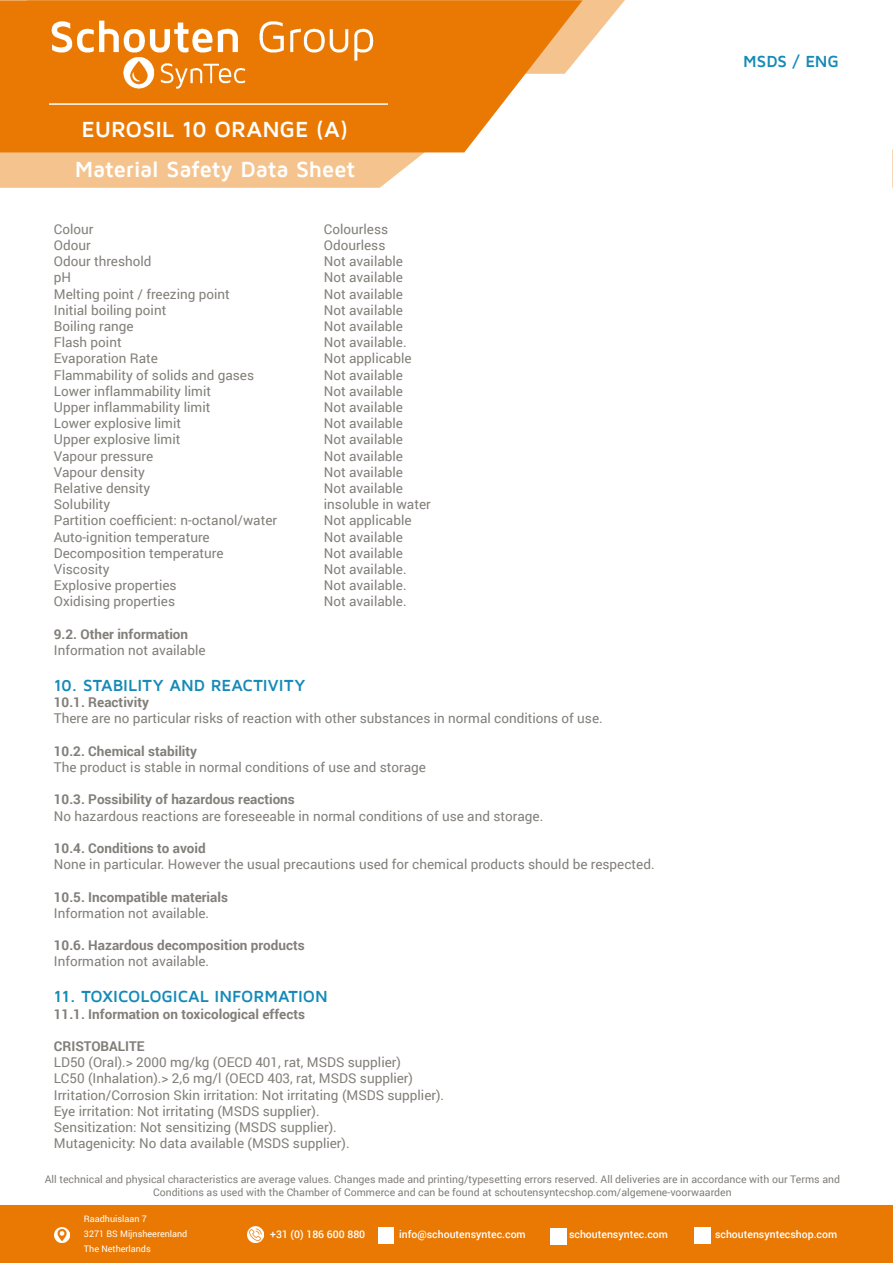
<style>
.page{position:relative;width:893px;height:1263px;background:#fff}
.page>*{position:absolute;margin:0;border:0;box-sizing:border-box;transform-origin:0 0}
.t1{font:700 22.5px/40.5px "Maven Pro";letter-spacing:-.01em;color:#fff;text-align:center}
.TDS_-_Koptekst_Synte{font:700 16.5px "Maven Pro";letter-spacing:-.005em;color:#158ab7}
.TDS_-_Tekst__grijs{font:13.5px/16.2px "Roboto";color:#827f7a}
.TDS_-_Tekst__grijs-2{font:700 13.5px "Roboto";color:#827f7a}
.TDS_-_Koptekst_Synte-2{font:13.5px "Roboto";color:#827f7a}
.TDS_-_Koptekst_Synte-3{font:700 13.5px "Roboto";color:#827f7a}
.t2{font:10.5px/12.6px "Roboto";color:#827f7a;text-align:center}
.t3{font:500 10.5px "Roboto";color:#fff}
.t4{font:9px/15px "Roboto";color:#fff}
.s1{font-weight:700}
</style>
<div class="page">
<svg style="left:0;top:152px;width:428px;height:36px;background:#f5c593"></svg>
<svg style="left:583px;top:0;width:42px;height:51px"></svg>
<svg style="left:0;top:0;width:583px;height:152px;background:#ec8a24"></svg>
<svg style="left:892px;top:149px;width:1px;height:39px"></svg>
<div style="left:0;top:1205px;width:892px;height:58px;background:#ea7904"></div>
<img style="left:49px;top:15px;width:327px;height:73px">
<hr style="left:49px;top:103px;width:339px;height:2px;background:#fff">
<img style="left:248px;top:1226px;width:15px;height:16px">
<img style="left:54px;top:1227px;width:16px;height:16px">
<img style="left:378px;top:1227px;width:16px;height:9px">
<svg style="left:378px;top:1236px;width:16px;height:7px"></svg>
<img style="left:551px;top:1228px;width:15px;height:12px">
<svg style="left:551px;top:1240px;width:15px;height:4px"></svg>
<img style="left:694px;top:1227px;width:16px;height:12px">
<svg style="left:694px;top:1239px;width:16px;height:4px"></svg>
<h1 class="t1" style="left:75px;top:109px;width:282px">EUROSIL 10 ORANGE (A)<br>Material Safety Data Sheet</h1>
<p class="TDS_-_Koptekst_Synte-2" style="left:54px;top:219px;width:41px">Colour</p>
<p class="TDS_-_Koptekst_Synte-2" style="left:324px;top:219px;width:66px">Colourless</p>
<p class="TDS_-_Koptekst_Synte-2" style="left:54px;top:236px;width:38px">Odour</p>
<p class="TDS_-_Koptekst_Synte-2" style="left:324px;top:236px;width:63px">Odourless</p>
<p class="TDS_-_Koptekst_Synte-2" style="left:54px;top:252px;width:99px">Odour threshold</p>
<p class="TDS_-_Koptekst_Synte-2" style="left:324px;top:252px;width:81px">Not available</p>
<p class="TDS_-_Koptekst_Synte-2" style="left:54px;top:268px;width:19px">pH</p>
<p class="TDS_-_Koptekst_Synte-2" style="left:324px;top:268px;width:81px">Not available</p>
<p class="TDS_-_Koptekst_Synte-2" style="left:54px;top:284px;width:177px">Melting point / freezing point</p>
<p class="TDS_-_Koptekst_Synte-2" style="left:324px;top:284px;width:81px">Not available</p>
<p class="TDS_-_Tekst__grijs" style="left:54px;top:301px;width:114px">Initial boiling point</p>
<p class="TDS_-_Tekst__grijs" style="left:324px;top:301px;width:81px">Not available</p>
<p class="TDS_-_Tekst__grijs" style="left:54px;top:318px;width:81px">Boiling range</p>
<p class="TDS_-_Tekst__grijs" style="left:324px;top:318px;width:81px">Not available</p>
<p class="TDS_-_Tekst__grijs" style="left:54px;top:334px;width:69px">Flash point</p>
<p class="TDS_-_Tekst__grijs" style="left:324px;top:334px;width:84px">Not available.</p>
<p class="TDS_-_Tekst__grijs" style="left:54px;top:350px;width:106px">Evaporation Rate</p>
<p class="TDS_-_Tekst__grijs" style="left:324px;top:350px;width:89px">Not applicable</p>
<p class="TDS_-_Tekst__grijs" style="left:54px;top:366px;width:202px">Flammability of solids and gases</p>
<p class="TDS_-_Tekst__grijs" style="left:324px;top:366px;width:81px">Not available</p>
<p class="TDS_-_Tekst__grijs" style="left:54px;top:382px;width:159px">Lower inflammability limit</p>
<p class="TDS_-_Tekst__grijs" style="left:324px;top:382px;width:81px">Not available</p>
<p class="TDS_-_Tekst__grijs" style="left:54px;top:399px;width:158px">Upper inflammability limit</p>
<p class="TDS_-_Tekst__grijs" style="left:324px;top:399px;width:81px">Not available</p>
<p class="TDS_-_Tekst__grijs" style="left:54px;top:415px;width:129px">Lower explosive limit</p>
<p class="TDS_-_Tekst__grijs" style="left:324px;top:415px;width:81px">Not available</p>
<p class="TDS_-_Tekst__grijs" style="left:54px;top:431px;width:128px">Upper explosive limit</p>
<p class="TDS_-_Tekst__grijs" style="left:324px;top:431px;width:81px">Not available</p>
<p class="TDS_-_Tekst__grijs" style="left:54px;top:447px;width:101px">Vapour pressure</p>
<p class="TDS_-_Tekst__grijs" style="left:324px;top:447px;width:81px">Not available</p>
<p class="TDS_-_Tekst__grijs" style="left:54px;top:463px;width:93px">Vapour density</p>
<p class="TDS_-_Tekst__grijs" style="left:324px;top:463px;width:81px">Not available</p>
<p class="TDS_-_Tekst__grijs" style="left:54px;top:480px;width:98px">Relative density</p>
<p class="TDS_-_Tekst__grijs" style="left:324px;top:480px;width:81px">Not available</p>
<p class="TDS_-_Tekst__grijs" style="left:54px;top:496px;width:58px">Solubility</p>
<p class="TDS_-_Tekst__grijs" style="left:324px;top:496px;width:108px">insoluble in water</p>
<p class="TDS_-_Tekst__grijs" style="left:54px;top:512px;width:225px">Partition coefficient: n-octanol/water</p>
<p class="TDS_-_Tekst__grijs" style="left:324px;top:512px;width:89px">Not applicable</p>
<p class="TDS_-_Tekst__grijs" style="left:54px;top:528px;width:157px">Auto-ignition temperature</p>
<p class="TDS_-_Tekst__grijs" style="left:324px;top:528px;width:81px">Not available</p>
<p class="TDS_-_Tekst__grijs" style="left:54px;top:544px;width:171px">Decomposition temperature</p>
<p class="TDS_-_Tekst__grijs" style="left:324px;top:544px;width:81px">Not available</p>
<p class="TDS_-_Tekst__grijs" style="left:54px;top:561px;width:57px">Viscosity</p>
<p class="TDS_-_Tekst__grijs" style="left:324px;top:561px;width:84px">Not available.</p>
<p class="TDS_-_Tekst__grijs" style="left:54px;top:577px;width:124px">Explosive properties</p>
<p class="TDS_-_Tekst__grijs" style="left:324px;top:577px;width:84px">Not available.</p>
<p class="TDS_-_Tekst__grijs" style="left:54px;top:593px;width:123px">Oxidising properties</p>
<p class="TDS_-_Tekst__grijs" style="left:324px;top:593px;width:84px">Not available.</p>
<p class="TDS_-_Tekst__grijs-2" style="left:54px;top:624px;width:136px">9.2. Other information</p>
<p class="TDS_-_Tekst__grijs" style="left:54px;top:642px;width:153px">Information not available</p>
<p class="TDS_-_Koptekst_Synte" style="left:54px;top:677px;width:253px">10. STABILITY AND REACTIVITY</p>
<p class="TDS_-_Tekst__grijs-2" style="left:54px;top:693px;width:97px">10.1. Reactivity</p>
<p class="TDS_-_Tekst__grijs" style="left:54px;top:710px;width:550px">There are no particular risks of reaction with other substances in normal conditions of use.</p>
<p class="TDS_-_Tekst__grijs-2" style="left:54px;top:741px;width:145px">10.2. Chemical stability</p>
<p class="TDS_-_Tekst__grijs" style="left:54px;top:759px;width:374px">The product is stable in normal conditions of use and storage</p>
<p class="TDS_-_Tekst__grijs-2" style="left:54px;top:790px;width:243px">10.3. Possibility of hazardous reactions</p>
<p class="TDS_-_Tekst__grijs" style="left:54px;top:807px;width:491px">No hazardous reactions are foreseeable in normal conditions of use and storage.</p>
<p class="TDS_-_Tekst__grijs" style="left:54px;top:840px;width:602px"><span class="s1">10.4. Conditions to avoid<br></span>None in particular. However the usual precautions used for chemical products should be respected.</p>
<p class="TDS_-_Tekst__grijs-2" style="left:54px;top:887px;width:176px">10.5. Incompatible materials</p>
<p class="TDS_-_Tekst__grijs" style="left:54px;top:904px;width:157px">Information not available.</p>
<p class="TDS_-_Tekst__grijs-2" style="left:54px;top:936px;width:252px">10.6. Hazardous decomposition products</p>
<p class="TDS_-_Tekst__grijs" style="left:54px;top:953px;width:157px">Information not available.</p>
<p class="TDS_-_Koptekst_Synte" style="left:54px;top:988px;width:275px">11. TOXICOLOGICAL INFORMATION</p>
<p class="TDS_-_Koptekst_Synte-3" style="left:54px;top:1004px;width:253px">11.1. Information on toxicological effects</p>
<p class="TDS_-_Tekst__grijs-2" style="left:54px;top:1037px;width:92px">CRISTOBALITE</p>
<p class="TDS_-_Tekst__grijs" style="left:54px;top:1054px;width:349px">LD50 (Oral).&gt; 2000 mg/kg (OECD 401, rat, MSDS supplier)</p>
<p class="TDS_-_Tekst__grijs" style="left:54px;top:1070px;width:361px">LC50 (Inhalation).&gt; 2,6 mg/l (OECD 403, rat, MSDS supplier)</p>
<p class="TDS_-_Tekst__grijs" style="left:54px;top:1086px;width:392px">Irritation/Corrosion Skin irritation: Not irritating (MSDS supplier).</p>
<p class="TDS_-_Tekst__grijs" style="left:54px;top:1102px;width:267px">Eye irritation: Not irritating (MSDS supplier).</p>
<p class="TDS_-_Tekst__grijs" style="left:54px;top:1119px;width:285px">Sensitization: Not sensitizing (MSDS supplier).</p>
<p class="TDS_-_Tekst__grijs" style="left:54px;top:1135px;width:297px">Mutagenicity: No data available (MSDS supplier).</p>
<p class="TDS_-_Koptekst_Synte" style="left:743px;top:53px;width:97px">MSDS / ENG</p>
<p class="t2" style="left:45px;top:1173px;width:797px">All technical and physical characteristics are average values. Changes made and printing/typesetting errors reserved. All deliveries are in accordance with our Terms and<br>Conditions as used with the Chamber of Commerce and can be found at schoutensyntecshop.com/algemene-voorwaarden</p>
<p class="t4" style="left:84px;top:1210px;width:105px">Raadhuislaan 7<br>3271 BS Mijnsheerenland<br>The Netherlands</p>
<p class="t3" style="left:270px;top:1227px;width:97px">+31 (0) 186 600 880</p>
<p class="t3" style="left:399px;top:1227px;width:128px">info@schoutensyntec.com</p>
<p class="t3" style="left:569px;top:1227px;width:100px">schoutensyntec.com</p>
<p class="t3" style="left:715px;top:1227px;width:124px">schoutensyntecshop.com</p>
</div>
